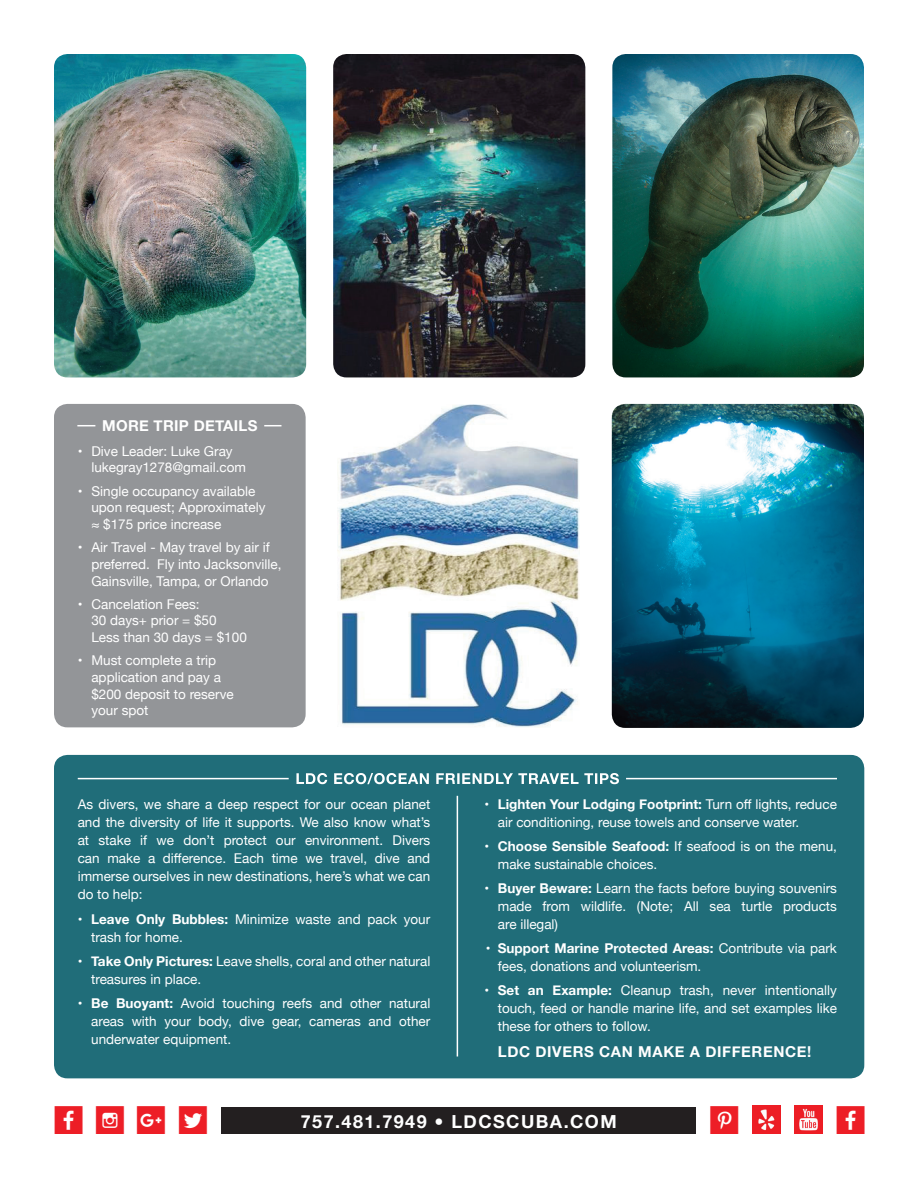
<style>
.page{position:relative;width:918px;height:1188px;background:#fff}
.page>*{position:absolute;margin:0;border:0;box-sizing:border-box;transform-origin:0 0}
.t1{font:40.5px "Social Shapes";color:#ed1e26}
.t2{font:700 18px "Helvetica Neue";letter-spacing:.08em;color:#fff}
.t3{font:700 15px "Helvetica Neue";letter-spacing:.04em;color:#fff}
.t4{font:700 15px "Helvetica Neue";letter-spacing:.02em;color:#fff}
.t5{font:13.5px/18px "Helvetica Neue";color:#fff}
.s1{font-weight:700}
.s2{font-weight:500}
</style>
<div class="page">
<img style="left:612px;top:54px;width:252px;height:323px">
<img style="left:54px;top:54px;width:252px;height:323px">
<img style="left:338px;top:404px;width:241px;height:324px">
<div style="left:221px;top:1107px;width:475px;height:27px;background:#231f20"></div>
<img style="left:752px;top:1106px;width:28px;height:28px">
<img style="left:795px;top:1106px;width:28px;height:28px">
<img style="left:612px;top:404px;width:252px;height:324px">
<img style="left:333px;top:54px;width:252px;height:323px">
<div style="left:54px;top:755px;width:810px;height:323px;background:#206d79;border-radius:14px"></div>
<div style="left:54px;top:404px;width:252px;height:323px;background:#939598;border-radius:14px"></div>
<svg style="left:77px;top:425px;width:18px;height:1px"></svg>
<svg style="left:264px;top:425px;width:17px;height:1px"></svg>
<svg style="left:296px;top:773px;width:323px;height:11px"></svg>
<hr style="left:626px;top:778px;width:211px;height:1px;background:#fff">
<hr style="left:78px;top:778px;width:211px;height:1px;background:#fff">
<hr style="left:457px;top:796px;width:1px;height:261px;background:#fff">
<p class="t4" style="left:102px;top:413px;width:157px">MORE TRIP DETAILS</p>
<p class="t5" style="left:91px;top:443px;width:156px;line-height:16.6px;text-indent:-14px">• Dive Leader: Luke Gray lukegray1278@gmail.com</p>
<p class="t5" style="left:91px;top:483px;width:176px;line-height:16.6px;text-indent:-14px">• Single occupancy available upon request; Approximately ≈ $175 price increase</p>
<p class="t5" style="left:91px;top:540px;width:192px;line-height:16.6px;text-indent:-13px">• Air Travel - May travel by air if preferred. Fly into Jacksonville,<br>Gainsville, Tampa, or Orlando</p>
<p class="t5" style="left:91px;top:596px;width:157px;line-height:16.6px;text-indent:-14px">• Cancelation Fees:<br>30 days+ prior = $50<br>Less than 30 days = $100</p>
<p class="t5" style="left:91px;top:653px;width:144px;line-height:16.6px;text-indent:-14px">• Must complete a trip application and pay a $200 deposit to reserve your spot</p>
<p class="t5" style="left:78px;top:796px;width:354px;text-align:justify">As divers, we share a deep respect for our ocean planet and the diversity of life it supports. We also know what’s at stake if we don’t protect our environment. Divers can make a difference. Each time we travel, dive and immerse ourselves in new destinations, here’s what we can do to help:</p>
<p class="t5" style="left:91px;top:911px;width:341px;text-indent:-14px"><span class="s1">• Leave Only Bubbles:</span> Minimize waste and pack your trash for home.</p>
<p class="t5" style="left:91px;top:953px;width:341px;text-indent:-14px"><span class="s1">• Take Only Pictures:</span> Leave shells, coral and other natural treasures in place.</p>
<p class="t5" style="left:91px;top:995px;width:341px;text-align:justify;text-indent:-13px"><span class="s1">• Be Buoyant:</span> Avoid touching reefs and other natural areas with your body, dive gear, cameras and other underwater equipment.</p>
<p class="t5" style="left:498px;top:796px;width:341px;text-indent:-14px"><span class="s1">• Lighten Your Lodging Footprint:</span> Turn off lights, reduce air conditioning, reuse towels and conserve water.</p>
<p class="t5" style="left:498px;top:838px;width:341px;text-indent:-13px"><span class="s1">• Choose Sensible Seafood:</span> If seafood is on the menu, make sustainable choices.</p>
<p class="t5" style="left:498px;top:880px;width:341px;text-align:justify;text-indent:-14px"><span class="s1">• Buyer Beware:</span> Learn the facts before buying souvenirs made from wildlife. (Note; All sea turtle products are illegal)</p>
<p class="t5" style="left:498px;top:940px;width:341px;text-indent:-12px"><span class="s1">• Support Marine Protected Areas:</span> Contribute via park fees, donations and volunteerism.</p>
<p class="t5" style="left:498px;top:982px;width:341px;text-align:justify;text-indent:-14px"><span class="s1">• Set an Example:</span> Cleanup trash, never intentionally touch, feed or handle marine life, and set examples like these for others to follow.</p>
<p class="t3" style="left:498px;top:1040px;width:315px">LDC DIVERS CAN MAKE A DIFFERENCE!</p>
<h1 class="t1" style="left:54px;top:1096px;width:156px">X[ZY</h1>
<h2 class="t2" style="left:301px;top:1107px;width:317px">757.481.7949 <span class="s2">•</span> LDCSCUBA.COM</h2>
<h1 class="t1" style="left:709px;top:1096px;width:31px">\</h1>
<h1 class="t1" style="left:836px;top:1096px;width:31px">X</h1>
</div>
